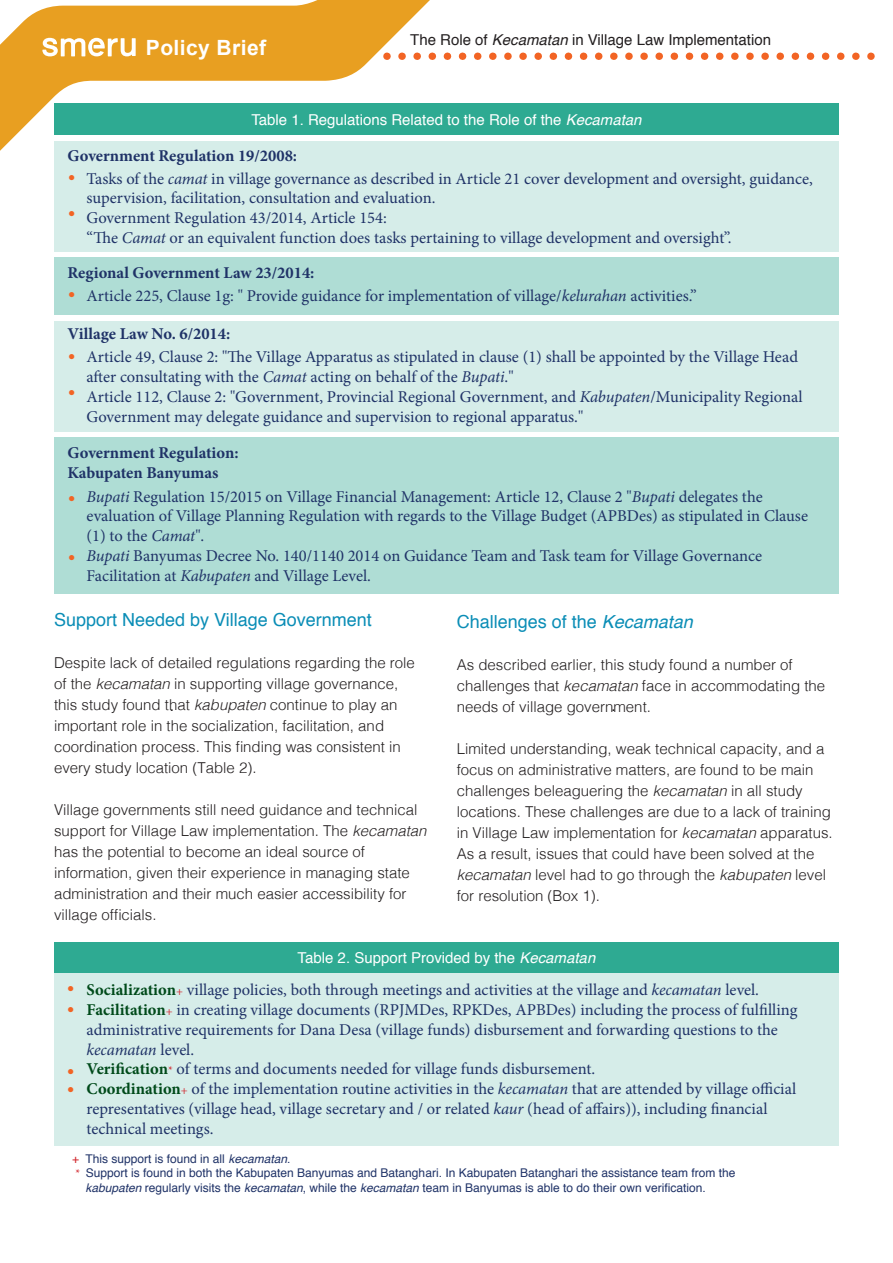
<style>
.page{position:relative;width:893px;height:1263px;background:#fff}
.page>*{position:absolute;margin:0;border:0;box-sizing:border-box;transform-origin:0 0}
.t1{font:700 21px "Arial";letter-spacing:.02em;color:#fff}
.t2{font:18px "Helvetica";color:#0a8db6}
.t3{font:16.5px/19.8px "Minion Pro";color:#1f3267}
.t4{font:700 16.5px "Minion Pro";color:#1f3267}
.t5{font:16.5px/21px "Courier";color:#f26424}
.t6{font:300 15px/21px "Helvetica";color:#231f20}
.t7{font:15px "Helvetica";color:#fff}
.t8{font:15px "Helvetica";color:#231f20}
.t9{font:15px "Helvetica Neue";color:#231f20}
.t10{font:12px "Helvetica";color:#1f3267}
.s1{font-style:italic}
.s2{font-family:"Courier";color:#f26424}
.s3{font-weight:700;color:#004a1a}
.s4{font-size:12px;color:#d1232a}
.s5{color:#d1232a}
.s6{font-family:"Minion Pro";color:#d1232a}
</style>
<div class="page">
<div style="left:54px;top:437px;width:785px;height:157px;background:#afddd5"></div>
<div style="left:54px;top:321px;width:785px;height:110px;background:#d6ede9"></div>
<div style="left:54px;top:257px;width:785px;height:58px;background:#afddd5"></div>
<div style="left:54px;top:141px;width:785px;height:110px;background:#d6ede9"></div>
<svg style="left:466px;top:52px;width:390px;height:8px"></svg>
<svg style="left:0;top:0;width:466px;height:151px;fill:#e89f21"></svg>
<svg style="left:42px;top:38px;width:94px;height:18px"></svg>
<div style="left:54px;top:103px;width:785px;height:32px;background:#2eaa92"></div>
<div style="left:54px;top:941px;width:785px;height:32px;background:#2eaa92"></div>
<div style="left:54px;top:973px;width:785px;height:173px;background:#d6ede9"></div>
<p class="t1" style="left:146px;top:34px;width:122px">Policy Brief</p>
<p class="t8" style="left:410px;top:29px;width:362px">The Role of <span class="s1">Kecamatan</span> in Village Law Implementation</p>
<p class="t7" style="left:251px;top:108px;width:392px">Table 1. Regulations Related to the Role of the <span class="s1">Kecamatan</span></p>
<p class="t4" style="left:68px;top:144px;width:231px">Government Regulation 19/2008:</p>
<p class="t3" style="left:87px;top:169px;width:728px">Tasks of the <span class="s1">camat</span> in village governance as described in Article 21 cover development and oversight, guidance, supervision, facilitation, consultation and evaluation.</p>
<p class="t3" style="left:87px;top:208px;width:302px">Government Regulation 43/2014, Article 154:</p>
<p class="t3" style="left:87px;top:228px;width:647px">“The <span class="s1">Camat</span> or an equivalent function does tasks pertaining to village development and oversight”.</p>
<p class="t5" style="left:67px;top:167px;width:11px">•</p>
<p class="t5" style="left:67px;top:203px;width:11px">•</p>
<p class="t4" style="left:68px;top:261px;width:248px">Regional Government Law 23/2014:</p>
<p class="t3" style="left:87px;top:286px;width:612px">Article 225, Clause 1g: " Provide guidance for implementation of village/<span class="s1">kelurahan</span> activities.”</p>
<p class="t5" style="left:67px;top:284px;width:11px">•</p>
<p class="t4" style="left:68px;top:322px;width:164px">Village Law No. 6/2014:</p>
<p class="t3" style="left:87px;top:347px;width:713px">Article 49, Clause 2: "The Village Apparatus as stipulated in clause (1) shall be appointed by the Village Head after consultating with the <span class="s1">Camat</span> acting on behalf of the <span class="s1">Bupati</span>."</p>
<p class="t3" style="left:87px;top:387px;width:717px">Article 112, Clause 2: "Government, Provincial Regional Government, and <span class="s1">Kabupaten</span>/Municipality Regional<br>Government may delegate guidance and supervision to regional apparatus."</p>
<p class="t5" style="left:67px;top:345px;width:11px">•</p>
<p class="t5" style="left:67px;top:381px;width:11px">•</p>
<p class="t4" style="left:68px;top:441px;width:173px">Government Regulation:</p>
<p class="t4" style="left:68px;top:461px;width:152px">Kabupaten Banyumas</p>
<p class="t3" style="left:87px;top:487px;width:723px;text-indent:-20px"><span class="s2">•</span> <span class="s1">Bupati</span> Regulation 15/2015 on Village Financial Management: Article 12, Clause 2 "<span class="s1">Bupati</span> delegates the evaluation of Village Planning Regulation with regards to the Village Budget (APBDes) as stipulated in Clause (1) to the <span class="s1">Camat</span>".</p>
<p class="t3" style="left:87px;top:546px;width:677px"><span class="s1">Bupati</span> Banyumas Decree No. 140/1140 2014 on Guidance Team and Task team for Village Governance<br>Facilitation at <span class="s1">Kabupaten</span> and Village Level.</p>
<p class="t5" style="left:67px;top:546px;width:11px">•</p>
<p class="t2" style="left:54px;top:605px;width:319px">Support Needed by Village Government</p>
<p class="t6" style="left:54px;top:651px;width:362px">Despite lack of detailed regulations regarding the role of the <span class="s1">kecamatan</span> in supporting village governance, this study found that <span class="s1">kabupaten</span> continue to play an important role in the socialization, facilitation, and coordination process. This finding was consistent in every study location (Table 2).</p>
<p class="t6" style="left:54px;top:798px;width:374px">Village governments still need guidance and technical support for Village Law implementation. The <span class="s1">kecamatan </span>has the potential to become an ideal source of information, given their experience in managing state administration and their much easier accessibility for village officials.</p>
<p class="t2" style="left:457px;top:608px;width:238px">Challenges of the <span class="s1">Kecamatan</span></p>
<p class="t6" style="left:457px;top:653px;width:370px">As described earlier, this study found a number of challenges that <span class="s1">kecamatan</span> face in accommodating the needs of village government.</p>
<p class="t6" style="left:457px;top:737px;width:377px">Limited understanding, weak technical capacity, and a focus on administrative matters, are found to be main challenges beleaguering the <span class="s1">kecamatan</span> in all study locations. These challenges are due to a lack of training in Village Law implementation for <span class="s1">kecamatan</span> apparatus.<br>As a result, issues that could have been solved at the <span class="s1">kecamatan</span> level had to go through the <span class="s1">kabupaten</span> level for resolution (Box 1).</p>
<p class="t9" style="left:170px;top:694px;width:6px">.</p>
<p class="t9" style="left:611px;top:694px;width:6px">.</p>
<p class="t7" style="left:298px;top:946px;width:299px">Table 2. Support Provided by the <span class="s1">Kecamatan</span></p>
<p class="t3" style="left:87px;top:980px;width:674px"><span class="s3">Socialization</span><span class="s4">+</span> village policies, both through meetings and activities at the village and <span class="s1">kecamatan</span> level.</p>
<p class="t3" style="left:87px;top:1000px;width:712px"><span class="s3">Facilitation</span><span class="s4">+</span> in creating village documents (RPJMDes, RPKDes, APBDes) including the process of fulfilling administrative requirements for Dana Desa (village funds) disbursement and forwarding questions to the <span class="s1">kecamatan</span> level.</p>
<p class="t3" style="left:87px;top:1059px;width:510px"><span class="s3">Verification</span><span class="s4">*</span> of terms and documents needed for village funds disbursement.</p>
<p class="t3" style="left:87px;top:1079px;width:711px"><span class="s3">Coordination</span><span class="s4">+</span> of the implementation routine activities in the <span class="s1">kecamatan</span> that are attended by village official representatives (village head, village secretary and / or related <span class="s1">kaur</span> (head of affairs)), including financial technical meetings.</p>
<p class="t10" style="left:72px;top:1149px;width:220px"><span class="s5">+</span> This support is found in all <span class="s1">kecamatan</span>.</p>
<p class="t10" style="left:75px;top:1164px;width:662px"><span class="s6">*</span> Support is found in both the Kabupaten Banyumas and Batanghari. In Kabupaten Batanghari the assistance team from the</p>
<p class="t10" style="left:85px;top:1178px;width:622px"><span class="s1">kabupaten</span> regularly visits the <span class="s1">kecamatan</span>, while the <span class="s1">kecamatan</span> team in Banyumas is able to do their own verification.</p>
<p class="t5" style="left:66px;top:978px;width:11px">• •</p>
<p class="t5" style="left:66px;top:1062px;width:11px;line-height:18px">• •</p>
</div>
